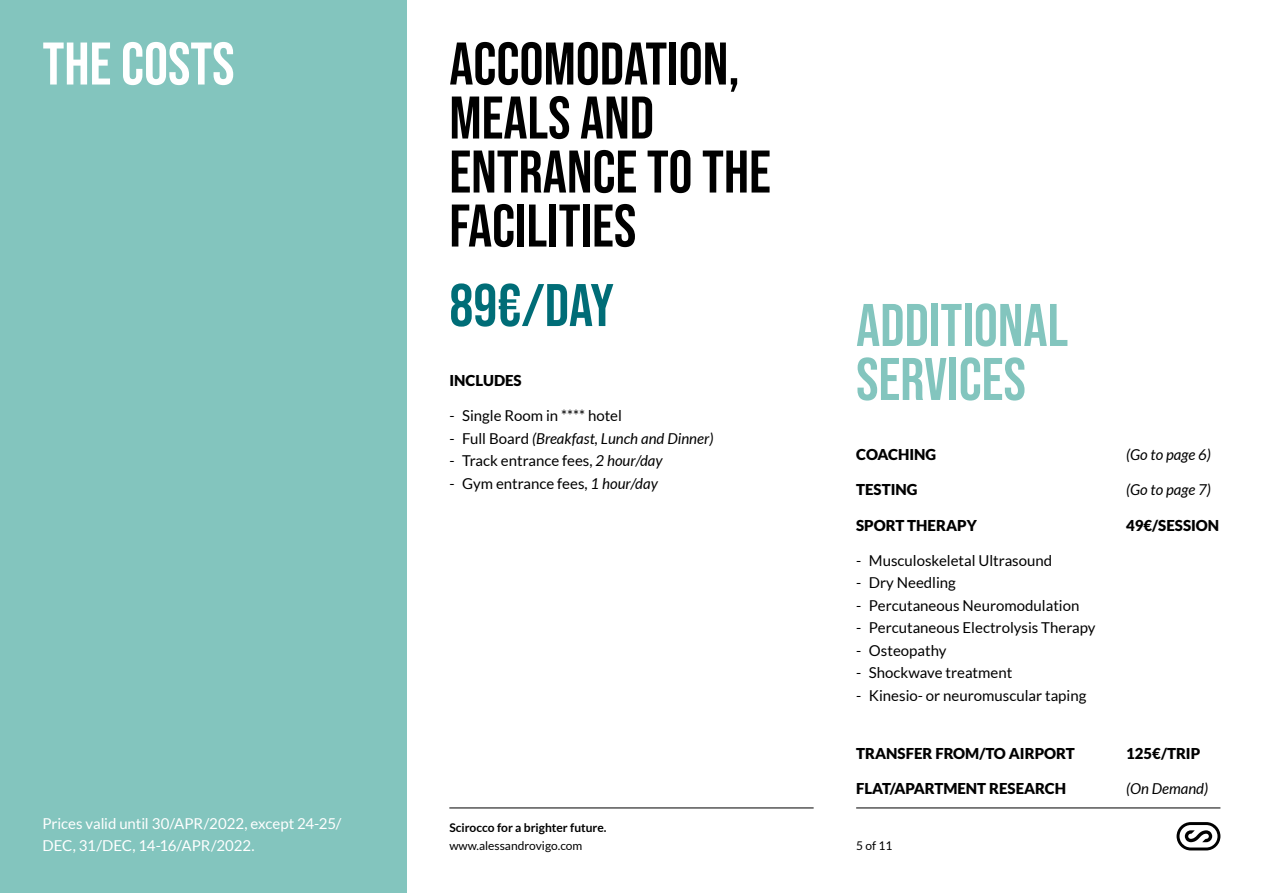
<style>
.page{position:relative;width:1263px;height:893px;background:#fff}
.page>*{position:absolute;margin:0;border:0;box-sizing:border-box;transform-origin:0 0}
.t1{font:60px/54px "Bebas Neue";color:#000}
.t2{font:60px/54px "Bebas Neue";color:#83c5be}
.t3{font:60px "Bebas Neue";color:#fff}
.t4{font:60px "Bebas Neue";color:#006d77}
.t5{font:15px "Lato";color:#000}
.t6{font:900 15px "Lato";color:#000}
.t7{font:italic 15px "Lato";color:#000}
.t8{font:15px/22.5px "Lato";letter-spacing:-.005em;color:#fff}
.t9{font:700 12px "Lato";color:#000}
.t10{font:12px "Lato";color:#000}
.s1{font-style:normal}
.s2{font-style:italic}
</style>
<div class="page">
<hr style="left:449px;top:807px;width:365px;height:1px;background:#000">
<hr style="left:856px;top:807px;width:364px;height:1px;background:#000">
<svg style="left:1176px;top:822px;width:44px;height:28px"></svg>
<div style="left:0;top:0;width:407px;height:893px;background:#83c5be"></div>
<h1 class="t3" style="left:43px;top:30px;width:194px">THE COSTS</h1>
<h1 class="t1" style="left:449px;top:36px;width:323px">ACCOMODATION,<br>MEALS AND<br>ENTRANCE TO THE<br>FACILITIES</h1>
<h1 class="t4" style="left:449px;top:271px;width:166px">89€/DAY</h1>
<p class="t6" style="left:449px;top:372px;width:74px">INCLUDES</p>
<p class="t5" style="left:449px;top:408px;width:174px">- Single Room in **** hotel</p>
<p class="t7" style="left:449px;top:430px;width:266px"><span class="s1">- Full Board</span> (Breakfast, Lunch and Dinner)</p>
<p class="t5" style="left:449px;top:453px;width:215px">- Track entrance fees, <span class="s2">2 hour/day</span></p>
<p class="t5" style="left:449px;top:475px;width:210px">- Gym entrance fees, <span class="s2">1 hour/day</span></p>
<h1 class="t2" style="left:856px;top:298px;width:213px">ADDITIONAL<br>SERVICES</h1>
<p class="t6" style="left:856px;top:446px;width:82px">COACHING</p>
<p class="t7" style="left:1126px;top:446px;width:86px">(Go to page 6)</p>
<p class="t6" style="left:856px;top:481px;width:63px">TESTING</p>
<p class="t7" style="left:1126px;top:481px;width:86px">(Go to page 7)</p>
<p class="t6" style="left:856px;top:516px;width:122px">SPORT THERAPY</p>
<p class="t6" style="left:1126px;top:516px;width:95px">49€/SESSION</p>
<p class="t5" style="left:856px;top:552px;width:198px">- Musculoskeletal Ultrasound</p>
<p class="t5" style="left:856px;top:574px;width:101px">- Dry Needling</p>
<p class="t5" style="left:856px;top:597px;width:225px">- Percutaneous Neuromodulation</p>
<p class="t5" style="left:856px;top:619px;width:241px">- Percutaneous Electrolysis Therapy</p>
<p class="t5" style="left:856px;top:642px;width:92px">- Osteopathy</p>
<p class="t5" style="left:856px;top:664px;width:158px">- Shockwave treatment</p>
<p class="t5" style="left:856px;top:687px;width:232px">- Kinesio- or neuromuscular taping</p>
<p class="t6" style="left:856px;top:744px;width:220px">TRANSFER FROM/TO AIRPORT</p>
<p class="t6" style="left:1126px;top:744px;width:76px">125€/TRIP</p>
<p class="t6" style="left:856px;top:779px;width:211px">FLAT/APARTMENT RESEARCH</p>
<p class="t7" style="left:1126px;top:780px;width:84px">(On Demand)</p>
<p class="t8" style="left:43px;top:812px;width:300px">Prices valid until 30/APR/2022, except 24-25/<br>DEC, 31/DEC, 14-16/APR/2022.</p>
<p class="t9" style="left:449px;top:821px;width:159px">Scirocco for a brighter future.</p>
<p class="t10" style="left:449px;top:839px;width:135px">www.alessandrovigo.com</p>
<p class="t10" style="left:856px;top:839px;width:38px">5 of 11</p>
</div>
